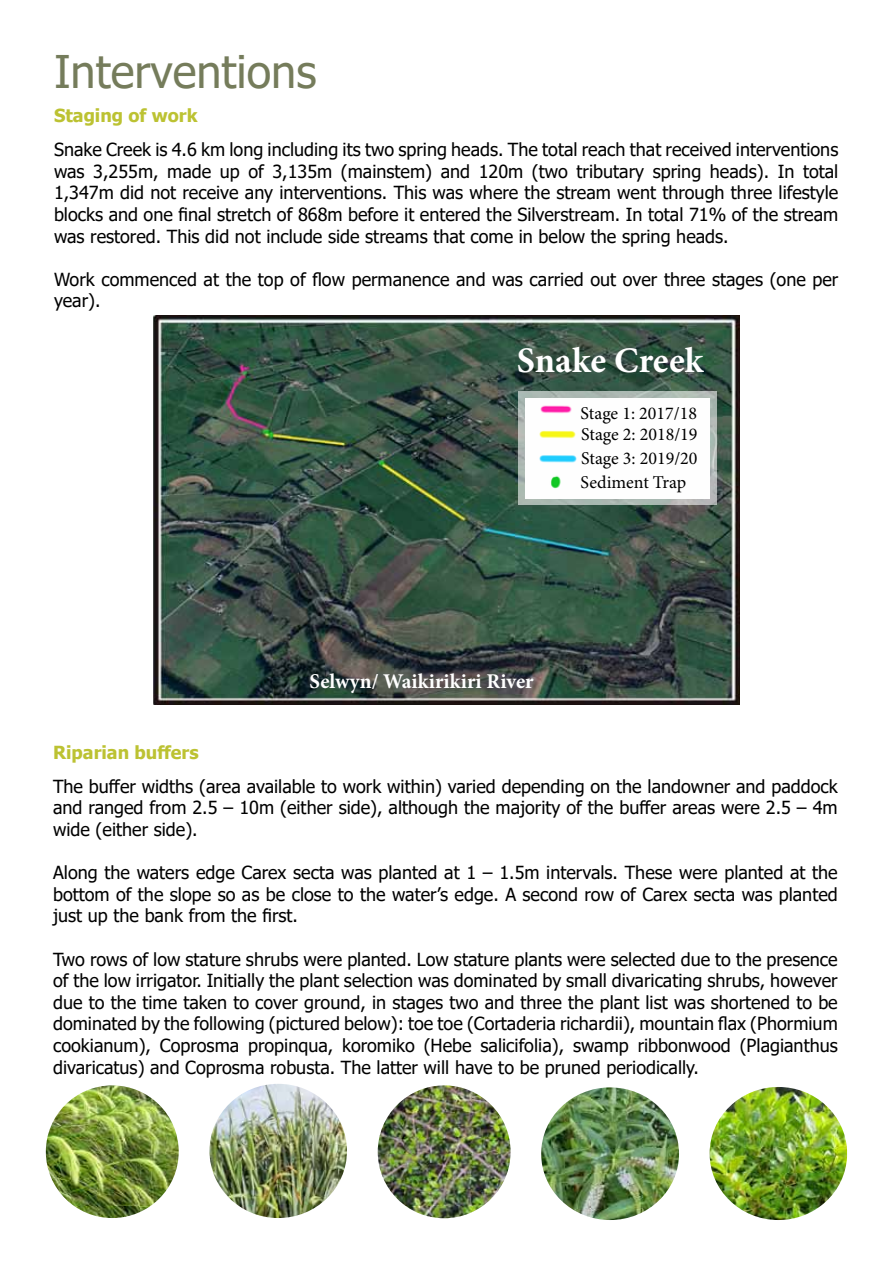
<style>
.page{position:relative;width:893px;height:1263px;background:#fff}
.page>*{position:absolute;margin:0;border:0;box-sizing:border-box;transform-origin:0 0}
.t1{font:45px "Tahoma";color:#757c5b}
.t2{font:700 36px "Minion Pro";color:#fff}
.t3{font:700 21px "Minion Pro";color:#fff}
.t4{font:18px/21.6px "Tahoma";color:#000;text-align:justify}
.t5{font:18px/23.1px "Minion Pro";color:#000;text-align:justify}
.t6{font:700 18px "Tahoma";color:#bcc232}
</style>
<div class="page">
<img style="left:154px;top:315px;width:585px;height:389px">
<svg style="left:518px;top:391px;width:198px;height:113px;background:#b1bcb7"></svg>
<img style="left:526px;top:398px;width:183px;height:101px">
<img style="left:46px;top:1085px;width:133px;height:133px;border-radius:66px">
<img style="left:710px;top:1087px;width:137px;height:133px">
<img style="left:378px;top:1085px;width:133px;height:133px;border-radius:66px">
<img style="left:209px;top:1084px;width:138px;height:134px">
<img style="left:541px;top:1087px;width:138px;height:133px">
<h1 class="t1" style="left:54px;top:42px;width:264px">Interventions</h1>
<p class="t6" style="left:54px;top:103px;width:145px">Staging of work</p>
<p class="t4" style="left:54px;top:140px;width:786px">Snake Creek is 4.6 km long including its two spring heads. The total reach that received interventions was 3,255m, made up of 3,135m (mainstem) and 120m (two tributary spring heads). In total 1,347m did not receive any interventions. This was where the stream went through three lifestyle blocks and one final stretch of 868m before it entered the Silverstream. In total 71% of the stream was restored. This did not include side streams that come in below the spring heads.</p>
<p class="t4" style="left:54px;top:269px;width:786px">Work commenced at the top of flow permanence and was carried out over three stages (one per year).</p>
<h2 class="t2" style="left:517px;top:335px;width:188px">Snake Creek</h2>
<p class="t5" style="left:581px;top:401px;width:118px">Stage 1: 2017/18<br>Stage 2: 2018/19<br>Stage 3: 2019/20<br>Sediment Trap</p>
<p class="t6" style="left:53px;top:739px;width:147px">Riparian buffers</p>
<p class="t3" style="left:309px;top:666px;width:226px">Selwyn/ Waikirikiri River</p>
<p class="t4" style="left:53px;top:776px;width:786px">The buffer widths (area available to work within) varied depending on the landowner and paddock and ranged from 2.5 – 10m (either side), although the majority of the buffer areas were 2.5 – 4m wide (either side).</p>
<p class="t4" style="left:53px;top:863px;width:786px">Along the waters edge Carex secta was planted at 1 – 1.5m intervals. These were planted at the bottom of the slope so as be close to the water’s edge. A second row of Carex secta was planted just up the bank from the first.</p>
<p class="t4" style="left:53px;top:949px;width:786px">Two rows of low stature shrubs were planted. Low stature plants were selected due to the presence of the low irrigator. Initially the plant selection was dominated by small divaricating shrubs, however due to the time taken to cover ground, in stages two and three the plant list was shortened to be dominated by the following (pictured below): toe toe (Cortaderia richardii), mountain flax (Phormium cookianum), Coprosma propinqua, koromiko (Hebe salicifolia), swamp ribbonwood (Plagianthus divaricatus) and Coprosma robusta. The latter will have to be pruned periodically.</p>
</div>
